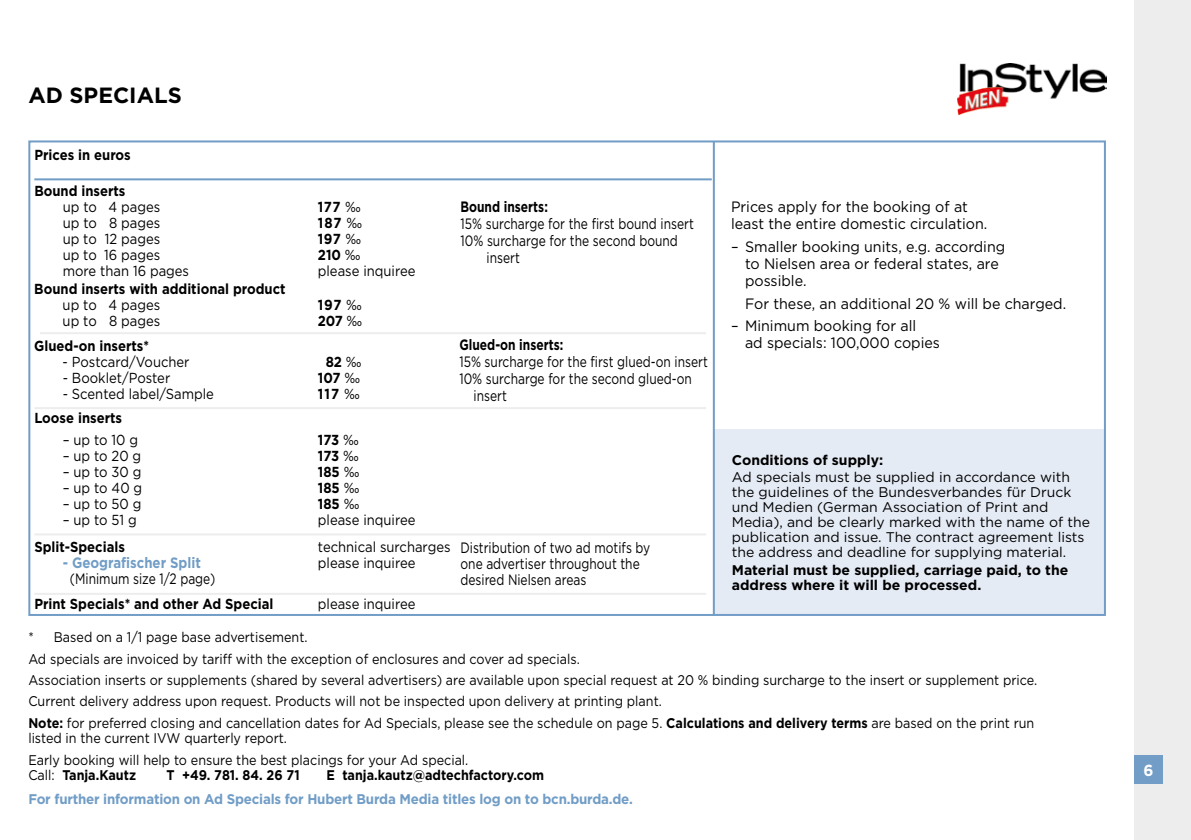
<style>
.page{position:relative;width:1191px;height:840px;background:#fff}
.page>*{position:absolute;margin:0;border:0;box-sizing:border-box;transform-origin:0 0}
.t1{font:700 22px "Gotham";color:#000}
.t2{font:700 16px "Gotham";color:#fff;scale:.95 1}
.t3{font:15px/16px "Gotham";color:#000;scale:.8 1}
.t4{font:15px/17px "Gotham";color:#000;scale:.95 1}
.t5{font:700 15px "Gotham";color:#000;scale:.8 1}
.t6{font:700 15px "Gotham";color:#719dc6;scale:.88 1}
.t7{font:14.4px "Gotham";color:#000;scale:.9 1}
.t8{font:700 14.4px "Gotham";color:#000;scale:.9 1}
.t9{font:14px/21.2px "Gotham";color:#000;scale:.9 1}
.t10{font:14px/15px "Gotham";color:#000}
.t11{font:700 14px/15px "Gotham";color:#000}
.t12{font:700 14px "Gotham";letter-spacing:-.015em;color:#719dc6;scale:.95 1}
.t13{font:700 14px "Gotham";color:#000;scale:.9 1}
.s1{font-weight:400}
.s2{font-weight:700}
</style>
<div class="page">
<div style="left:1134px;top:0;width:57px;height:839px;background:#ededed"></div>
<div style="left:1134px;top:754px;width:28px;height:28px;background:#719dc6"></div>
<div style="left:715px;top:429px;width:391px;height:185px;background:#e5ebf5"></div>
<img style="left:957px;top:63px;width:149px;height:51px">
<hr style="left:713px;top:142px;width:2px;height:473px;background:#719dc6">
<hr style="left:34px;top:178px;width:677px;height:2px;background:#719dc6">
<hr style="left:40px;top:332px;width:666px;height:2px;background:#ededed">
<hr style="left:34px;top:407px;width:672px;height:2px;background:#ededed">
<hr style="left:34px;top:533px;width:672px;height:2px;background:#ededed">
<hr style="left:34px;top:592px;width:672px;height:2px;background:#ededed">
<h1 class="t1" style="left:28px;top:80px;width:155px">AD SPECIALS</h1>
<p class="t8" style="left:34px;top:145px;width:109px">Prices in euros</p>
<p class="t8" style="left:34px;top:182px;width:103px">Bound inserts</p>
<p class="t7" style="left:63px;top:198px;width:110px">up to 4 pages</p>
<p class="t8" style="left:318px;top:198px;width:49px">177 <span class="s1">‰</span></p>
<p class="t7" style="left:63px;top:214px;width:110px">up to 8 pages</p>
<p class="t8" style="left:318px;top:214px;width:51px">187 <span class="s1">‰</span></p>
<p class="t7" style="left:63px;top:230px;width:110px">up to 12 pages</p>
<p class="t8" style="left:318px;top:229px;width:50px">197 <span class="s1">‰</span></p>
<p class="t7" style="left:63px;top:246px;width:110px">up to 16 pages</p>
<p class="t8" style="left:318px;top:245px;width:49px">210 <span class="s1">‰</span></p>
<p class="t7" style="left:63px;top:262px;width:142px">more than 16 pages</p>
<p class="t7" style="left:318px;top:262px;width:110px">please inquiree</p>
<p class="t8" style="left:34px;top:279px;width:281px">Bound inserts with additional product</p>
<p class="t7" style="left:63px;top:296px;width:110px">up to 4 pages</p>
<p class="t8" style="left:318px;top:295px;width:51px">197 <span class="s1">‰</span></p>
<p class="t7" style="left:63px;top:312px;width:110px">up to 8 pages</p>
<p class="t8" style="left:318px;top:311px;width:51px">207 <span class="s1">‰</span></p>
<p class="t8" style="left:34px;top:335px;width:129px">Glued-on inserts*</p>
<p class="t7" style="left:63px;top:352px;width:143px">- Postcard/Voucher</p>
<p class="t8" style="left:326px;top:351px;width:42px">82 <span class="s1">‰</span></p>
<p class="t7" style="left:63px;top:368px;width:121px">- Booklet/Poster</p>
<p class="t8" style="left:318px;top:368px;width:49px">107 <span class="s1">‰</span></p>
<p class="t7" style="left:63px;top:384px;width:169px">- Scented label/Sample</p>
<p class="t8" style="left:318px;top:384px;width:48px">117 <span class="s1">‰</span></p>
<p class="t8" style="left:34px;top:408px;width:99px">Loose inserts</p>
<p class="t7" style="left:63px;top:430px;width:85px">– up to 10 g</p>
<p class="t8" style="left:318px;top:430px;width:47px">173 <span class="s1">‰</span></p>
<p class="t7" style="left:63px;top:446px;width:89px">– up to 20 g</p>
<p class="t8" style="left:318px;top:446px;width:47px">173 <span class="s1">‰</span></p>
<p class="t7" style="left:63px;top:462px;width:89px">– up to 30 g</p>
<p class="t8" style="left:318px;top:462px;width:48px">185 <span class="s1">‰</span></p>
<p class="t7" style="left:63px;top:478px;width:90px">– up to 40 g</p>
<p class="t8" style="left:318px;top:478px;width:48px">185 <span class="s1">‰</span></p>
<p class="t7" style="left:63px;top:494px;width:89px">– up to 50 g</p>
<p class="t8" style="left:318px;top:494px;width:48px">185 <span class="s1">‰</span></p>
<p class="t7" style="left:63px;top:510px;width:84px">– up to 51 g</p>
<p class="t7" style="left:318px;top:510px;width:110px">please inquiree</p>
<p class="t8" style="left:34px;top:537px;width:102px">Split-Specials</p>
<p class="t7" style="left:318px;top:537px;width:149px">technical surcharges</p>
<p class="t6" style="left:63px;top:552px;width:159px">- Geografischer Split</p>
<p class="t7" style="left:318px;top:553px;width:110px">please inquiree</p>
<p class="t3" style="left:70px;top:570px;width:183px">(Minimum size 1/2 page)</p>
<p class="t8" style="left:34px;top:594px;width:267px">Print Specials* and other Ad Special</p>
<p class="t7" style="left:318px;top:594px;width:110px">please inquiree</p>
<p class="t5" style="left:460px;top:197px;width:111px">Bound inserts:</p>
<p class="t3" style="left:460px;top:215px;width:293px">15% surcharge for the first bound insert</p>
<p class="t3" style="left:460px;top:232px;width:273px">10% surcharge for the second bound</p>
<p class="t3" style="left:486px;top:249px;width:43px">insert</p>
<p class="t5" style="left:459px;top:334px;width:131px">Glued-on inserts:</p>
<p class="t3" style="left:459px;top:353px;width:312px">15% surcharge for the first glued-on insert</p>
<p class="t3" style="left:459px;top:370px;width:292px">10% surcharge for the second glued-on</p>
<p class="t3" style="left:473px;top:387px;width:43px">insert</p>
<p class="t3" style="left:460px;top:538px;width:239px">Distribution of two ad motifs by one advertiser throughout the desired Nielsen areas</p>
<p class="t4" style="left:731px;top:198px;width:271px">Prices apply for the booking of at least the entire domestic circulation.</p>
<p class="t4" style="left:745px;top:237px;width:275px;text-indent:-14px">– Smaller booking units, e.g. according to Nielsen area or federal states, are possible.</p>
<p class="t4" style="left:745px;top:294px;width:340px">For these, an additional 20 % will be charged.</p>
<p class="t4" style="left:745px;top:317px;width:207px;text-indent:-14px">– Minimum booking for all<br>ad specials: 100,000 copies</p>
<p class="t11" style="left:732px;top:452px;width:153px">Conditions of supply:</p>
<p class="t10" style="left:732px;top:469px;width:360px">Ad specials must be supplied in accordance with the guidelines of the Bundesverbandes für Druck und Medien (German Association of Print and Media), and be clearly marked with the name of the publication and issue. The contract agreement lists the address and deadline for supplying material.</p>
<p class="t11" style="left:732px;top:562px;width:338px">Material must be supplied, carriage paid, to the address where it will be processed.</p>
<p class="t9" style="left:28px;top:626px;width:1122px">* Based on a 1/1 page base advertisement.<br>Ad specials are invoiced by tariff with the exception of enclosures and cover ad specials.<br>Association inserts or supplements (shared by several advertisers) are available upon special request at 20 % binding surcharge to the insert or supplement price.<br>Current delivery address upon request. Products will not be inspected upon delivery at printing plant.<br><span class="s2">Note:</span> for preferred closing and cancellation dates for Ad Specials, please see the schedule on page 5. <span class="s2">Calculations and delivery terms</span> are based on the print run</p>
<p class="t9" style="left:28px;top:727px;width:490px">listed in the current IVW quarterly report.<br>Early booking will help to ensure the best placings for your Ad special.</p>
<p class="t13" style="left:28px;top:765px;width:121px"><span class="s1">Call:</span> Tanja.Kautz</p>
<p class="t13" style="left:166px;top:765px;width:150px">T +49. 781. 84. 26 71</p>
<p class="t13" style="left:326px;top:765px;width:243px">E tanja.kautz@adtechfactory.com</p>
<p class="t12" style="left:28px;top:789px;width:638px">For further information on Ad Specials for Hubert Burda Media titles log on to bcn.burda.de.</p>
<p class="t2" style="left:1143px;top:759px;width:12px">6</p>
</div>
